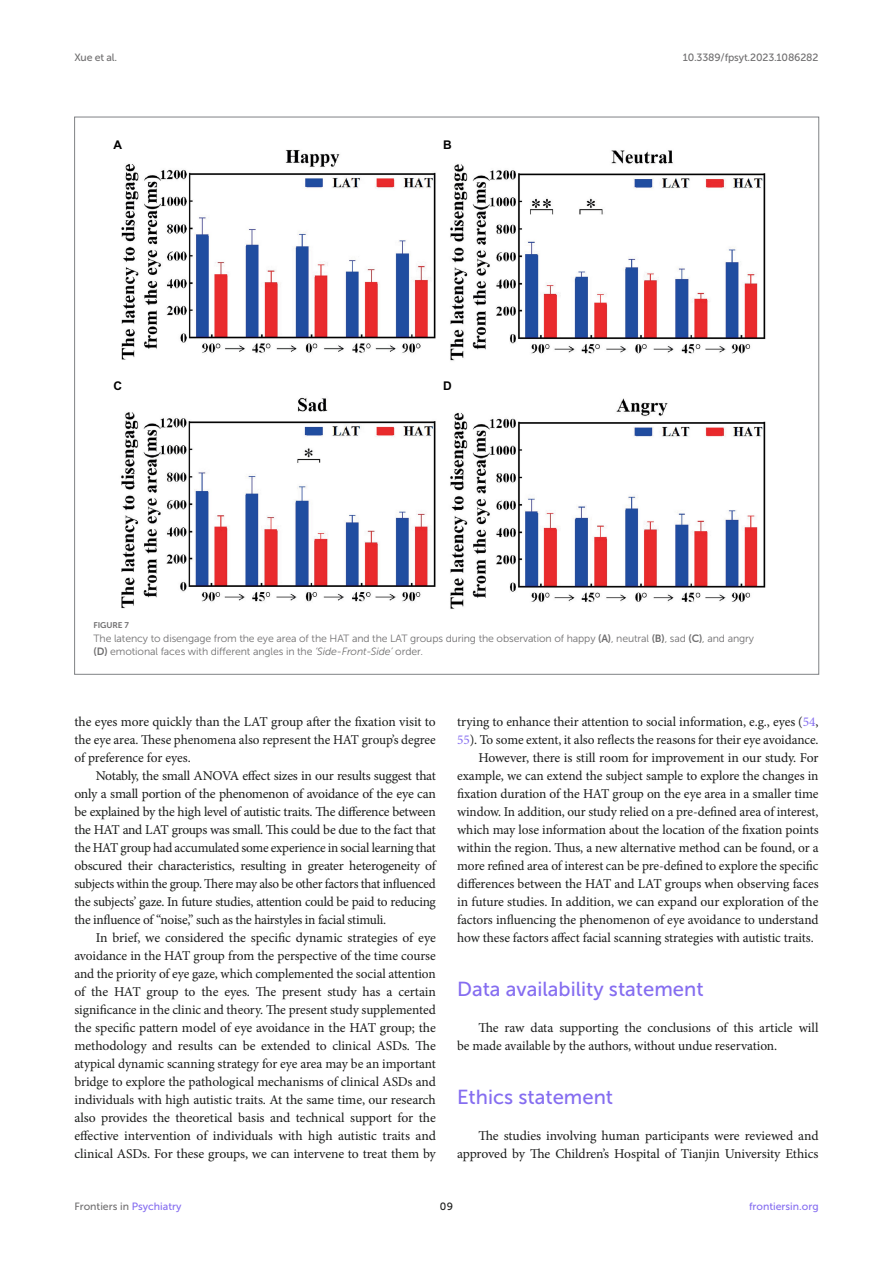
<style>
.page{position:relative;width:893px;height:1263px;background:#fff}
.page>*{position:absolute;margin:0;border:0;box-sizing:border-box;transform-origin:0 0}
.HEAD_1{font:20.25px "Museo Sans 500";color:#856df0}
.TEXT{font:13.5px/18px "Minion Pro";letter-spacing:-.01em;color:#1b1c1b;text-align:justify}
.TEXT_FLUSH{font:13.5px/18px "Minion Pro";letter-spacing:-.005em;color:#1b1c1b}
.t1{font:700 12px "Arial";color:#010001}
.FIG_LEG{font:10.5px/13.5px "Museo Sans 300";letter-spacing:-.01em;color:#706f70}
.t2{font:10.5px "Museo Sans 500";letter-spacing:-.015em;color:#706f70}
.t3{font:10.5px "Museo Sans 500";color:#856df0}
.t4{font:10.5px "Museo Sans 500";color:#1b1c1b}
.FIG_HD{font:8.25px "Museo Sans 700";letter-spacing:-.01em;color:#706f70}
.s1{font-family:"Museo Sans 700"}
.s2{font-style:italic}
.s3{color:#856df0}
</style>
<div class="page">
<img style="left:121px;top:150px;width:645px;height:459px">
<p class="t2" style="left:74px;top:51px;width:44px">Xue et al.</p>
<p class="t2" style="left:683px;top:51px;width:137px">10.3389/fpsyt.2023.1086282</p>
<p class="t1" style="left:114px;top:136px;width:10px">A</p>
<p class="t1" style="left:443px;top:136px;width:10px">B</p>
<p class="t1" style="left:114px;top:377px;width:10px">C</p>
<p class="t1" style="left:443px;top:377px;width:10px">D</p>
<p class="FIG_HD" style="left:94px;top:621px;width:37px">FIGURE 7</p>
<p class="FIG_LEG" style="left:94px;top:631px;width:662px">The latency to disengage from the eye area of the HAT and the LAT groups during the observation of happy <span class="s1">(A)</span>, neutral <span class="s1">(B)</span>, sad <span class="s1">(C)</span>, and angry <span class="s1">(D)</span> emotional faces with different angles in the <span class="s2">‘Side-Front-Side’</span> order.</p>
<p class="TEXT" style="left:74px;top:713px;width:363px">the eyes more quickly than the LAT group after the fixation visit to the eye area. These phenomena also represent the HAT group’s degree of preference for eyes.</p>
<p class="TEXT" style="left:74px;top:767px;width:363px;text-indent:21px">Notably, the small ANOVA effect sizes in our results suggest that only a small portion of the phenomenon of avoidance of the eye can be explained by the high level of autistic traits. The difference between the HAT and LAT groups was small. This could be due to the fact that the HAT group had accumulated some experience in social learning that obscured their characteristics, resulting in greater heterogeneity of subjects within the group. There may also be other factors that influenced the subjects’ gaze. In future studies, attention could be paid to reducing the influence of “noise,” such as the hairstyles in facial stimuli.</p>
<p class="TEXT" style="left:74px;top:929px;width:363px;text-indent:21px">In brief, we considered the specific dynamic strategies of eye avoidance in the HAT group from the perspective of the time course and the priority of eye gaze, which complemented the social attention of the HAT group to the eyes. The present study has a certain significance in the clinic and theory. The present study supplemented the specific pattern model of eye avoidance in the HAT group; the methodology and results can be extended to clinical ASDs. The atypical dynamic scanning strategy for eye area may be an important bridge to explore the pathological mechanisms of clinical ASDs and individuals with high autistic traits. At the same time, our research also provides the theoretical basis and technical support for the effective intervention of individuals with high autistic traits and clinical ASDs. For these groups, we can intervene to treat them by</p>
<p class="TEXT" style="left:457px;top:713px;width:363px">trying to enhance their attention to social information, e.g., eyes (<span class="s3">54</span>,<br><span class="s3">55</span>). To some extent, it also reflects the reasons for their eye avoidance.</p>
<p class="TEXT" style="left:457px;top:749px;width:363px;text-indent:21px">However, there is still room for improvement in our study. For example, we can extend the subject sample to explore the changes in fixation duration of the HAT group on the eye area in a smaller time window. In addition, our study relied on a pre-defined area of interest, which may lose information about the location of the fixation points within the region. Thus, a new alternative method can be found, or a more refined area of interest can be pre-defined to explore the specific differences between the HAT and LAT groups when observing faces in future studies. In addition, we can expand our exploration of the factors influencing the phenomenon of eye avoidance to understand how these factors affect facial scanning strategies with autistic traits.</p>
<p class="HEAD_1" style="left:457px;top:978px;width:248px">Data availability statement</p>
<p class="TEXT_FLUSH" style="left:457px;top:1019px;width:363px;text-indent:21px">The raw data supporting the conclusions of this article will be made available by the authors, without undue reservation.</p>
<p class="HEAD_1" style="left:457px;top:1086px;width:158px">Ethics statement</p>
<p class="TEXT_FLUSH" style="left:457px;top:1127px;width:363px;text-align:right">The studies involving human participants were reviewed and approved by The Children’s Hospital of Tianjin University Ethics</p>
<p class="t2" style="left:74px;top:1200px;width:109px">Frontiers in <span class="s3">Psychiatry</span></p>
<p class="t4" style="left:440px;top:1200px;width:15px">09</p>
<p class="t3" style="left:749px;top:1200px;width:71px">frontiersin.org</p>
</div>
